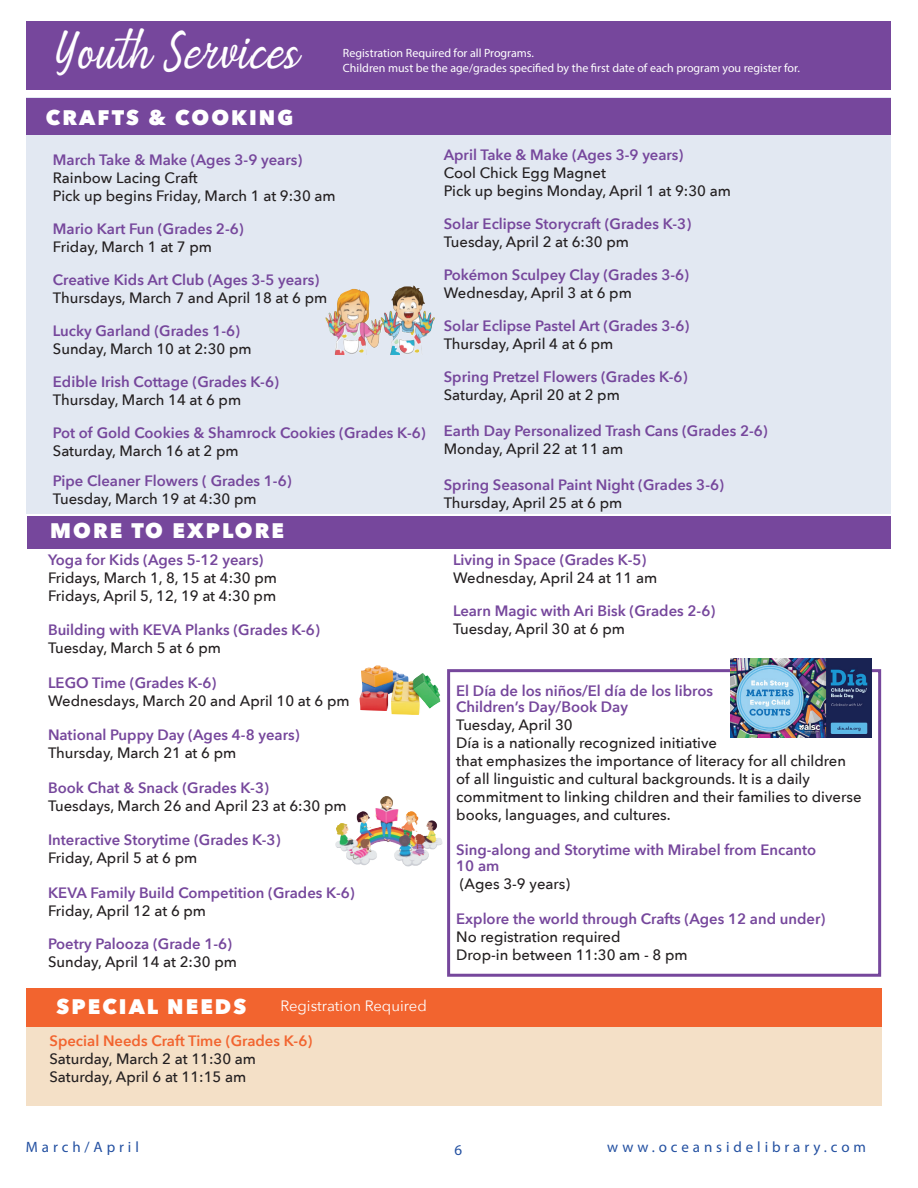
<style>
.page{position:relative;width:918px;height:1188px;background:#fff}
.page>*{position:absolute;margin:0;border:0;box-sizing:border-box;transform-origin:0 0}
.t1{font:43.8px "Being Love";letter-spacing:.02em;color:#fff}
.t2{font:800 21px "Avenir Next";letter-spacing:.1em;color:#fff}
.t3{font:600 15px/18px "Avenir Next";color:#76479c}
.t4{font:500 15px/18px "Avenir Next";color:#231f20}
.t5{font:15px "Myriad Pro";letter-spacing:.26em;color:#2350a1}
.t6{font:15px "Avenir Next";color:#fff}
.t7{font:12px/15px "Myriad Pro";color:#fff}
.s1{font-weight:600;color:#76479c}
.s2{font-weight:500;color:#231f20}
.s3{font-weight:600;color:#f2642f}
</style>
<div class="page">
<div style="left:26px;top:1021px;width:855px;height:85px;background:#f4e0c7"></div>
<div style="left:27px;top:97px;width:864px;height:417px;background:#e2e8f2"></div>
<div style="left:27px;top:517px;width:864px;height:32px;background:#76479c"></div>
<div style="left:26px;top:988px;width:855px;height:38px;background:#f2642f"></div>
<div style="left:27px;top:22px;width:864px;height:68px;background:#76479c"></div>
<div style="left:27px;top:99px;width:864px;height:36px;background:#76479c"></div>
<div style="left:447px;top:669px;width:434px;height:308px;border:3px solid #76479c"></div>
<img style="left:730px;top:658px;width:141px;height:80px">
<img style="left:359px;top:665px;width:81px;height:50px">
<img style="left:335px;top:796px;width:108px;height:71px">
<img style="left:325px;top:286px;width:88px;height:69px">
<p class="t1" style="left:55px;top:15px;width:248px">Youth Services</p>
<p class="t2" style="left:46px;top:104px;width:249px">CRAFTS &amp; COOKING</p>
<p class="t7" style="left:343px;top:45px;width:458px">Registration Required for all Programs.<br>Children must be the age/grades specified by the first date of each program you register for.</p>
<p class="t4" style="left:53px;top:150px;width:284px"><span class="s1">March Take &amp; Make (Ages 3-9 years)<br></span>Rainbow Lacing Craft<br>Pick up begins Friday, March 1 at 9:30 am</p>
<p class="t3" style="left:53px;top:220px;width:192px">Mario Kart Fun (Grades 2-6)<br><span class="s2">Friday, March 1 at 7 pm</span></p>
<p class="t3" style="left:53px;top:271px;width:276px">Creative Kids Art Club (Ages 3-5 years)<br><span class="s2">Thursdays, March 7 and April 18 at 6 pm</span></p>
<p class="t3" style="left:53px;top:322px;width:200px">Lucky Garland (Grades 1-6)<br><span class="s2">Sunday, March 10 at 2:30 pm</span></p>
<p class="t3" style="left:53px;top:373px;width:228px">Edible Irish Cottage (Grades K-6)<br><span class="s2">Thursday, March 14 at 6 pm</span></p>
<p class="t3" style="left:53px;top:424px;width:374px">Pot of Gold Cookies &amp; Shamrock Cookies (Grades K-6)<br><span class="s2">Saturday, March 16 at 2 pm</span></p>
<p class="t3" style="left:53px;top:472px;width:240px">Pipe Cleaner Flowers ( Grades 1-6)<br><span class="s2">Tuesday, March 19 at 4:30 pm</span></p>
<p class="t2" style="left:50px;top:518px;width:236px">MORE TO EXPLORE</p>
<p class="t4" style="left:48px;top:550px;width:231px"><span class="s1">Yoga for Kids (Ages 5-12 years)<br></span>Fridays, March 1, 8, 15 at 4:30 pm<br>Fridays, April 5, 12, 19 at 4:30 pm</p>
<p class="t3" style="left:48px;top:621px;width:273px">Building with KEVA Planks (Grades K-6)<br><span class="s2">Tuesday, March 5 at 6 pm</span></p>
<p class="t4" style="left:48px;top:673px;width:303px"><span class="s1">LEGO Time (Grades K-6)<br></span>Wednesdays, March 20 and April 10 at 6 pm</p>
<p class="t3" style="left:48px;top:726px;width:253px">National Puppy Day (Ages 4-8 years)<br><span class="s2">Thursday, March 21 at 6 pm</span></p>
<p class="t4" style="left:48px;top:778px;width:300px"><span class="s1">Book Chat &amp; Snack (Grades K-3)<br></span>Tuesdays, March 26 and April 23 at 6:30 pm</p>
<p class="t3" style="left:48px;top:831px;width:234px">Interactive Storytime (Grades K-3)<br><span class="s2">Friday, April 5 at 6 pm</span></p>
<p class="t3" style="left:48px;top:883px;width:308px">KEVA Family Build Competition (Grades K-6)<br><span class="s2">Friday, April 12 at 6 pm</span></p>
<p class="t3" style="left:48px;top:934px;width:190px">Poetry Palooza (Grade 1-6)<br><span class="s2">Sunday, April 14 at 2:30 pm</span></p>
<p class="t2" style="left:57px;top:993px;width:191px">SPECIAL NEEDS</p>
<p class="t6" style="left:280px;top:993px;width:148px">Registration Required</p>
<p class="t4" style="left:50px;top:1031px;width:264px"><span class="s3">Special Needs Craft Time (Grades K-6)<br></span>Saturday, March 2 at 11:30 am<br>Saturday, April 6 at 11:15 am</p>
<p class="t4" style="left:444px;top:145px;width:289px"><span class="s1">April Take &amp; Make (Ages 3-9 years)<br></span>Cool Chick Egg Magnet<br>Pick up begins Monday, April 1 at 9:30 am</p>
<p class="t3" style="left:444px;top:215px;width:249px">Solar Eclipse Storycraft (Grades K-3)<br><span class="s2">Tuesday, April 2 at 6:30 pm</span></p>
<p class="t3" style="left:444px;top:266px;width:247px">Pokémon Sculpey Clay (Grades 3-6)<br><span class="s2">Wednesday, April 3 at 6 pm</span></p>
<p class="t3" style="left:444px;top:317px;width:247px">Solar Eclipse Pastel Art (Grades 3-6)<br><span class="s2">Thursday, April 4 at 6 pm</span></p>
<p class="t3" style="left:444px;top:368px;width:245px">Spring Pretzel Flowers (Grades K-6)<br><span class="s2">Saturday, April 20 at 2 pm</span></p>
<p class="t3" style="left:444px;top:422px;width:326px">Earth Day Personalized Trash Cans (Grades 2-6)<br><span class="s2">Monday, April 22 at 11 am</span></p>
<p class="t3" style="left:444px;top:476px;width:282px">Spring Seasonal Paint Night (Grades 3-6)<br><span class="s2">Thursday, April 25 at 6 pm</span></p>
<p class="t3" style="left:453px;top:551px;width:206px">Living in Space (Grades K-5)<br><span class="s2">Wednesday, April 24 at 11 am</span></p>
<p class="t3" style="left:453px;top:602px;width:264px">Learn Magic with Ari Bisk (Grades 2-6)<br><span class="s2">Tuesday, April 30 at 6 pm</span></p>
<p class="t3" style="left:456px;top:682px;width:258px;line-height:16.5px">El Día de los niños/El día de los libros<br>Children’s Day/Book Day</p>
<p class="t4" style="left:456px;top:716px;width:407px">Tuesday, April 30<br>Día is a nationally recognized initiative<br>that emphasizes the importance of literacy for all children of all linguistic and cultural backgrounds. It is a daily commitment to linking children and their families to diverse books, languages, and cultures.</p>
<p class="t3" style="left:456px;top:841px;width:362px;line-height:16.5px">Sing-along and Storytime with Mirabel from Encanto<br>10 am</p>
<p class="t4" style="left:460px;top:875px;width:112px">(Ages 3-9 years)</p>
<p class="t4" style="left:456px;top:909px;width:371px"><span class="s1">Explore the world through Crafts (Ages 12 and under)<br></span>No registration required<br>Drop-in between 11:30 am - 8 pm</p>
<p class="t5" style="left:26px;top:1137px;width:115px">March/April</p>
<p class="t5" style="left:607px;top:1137px;width:260px">www.oceansidelibrary.com</p>
<p class="t5" style="left:455px;top:1140px;width:9px">6</p>
</div>
